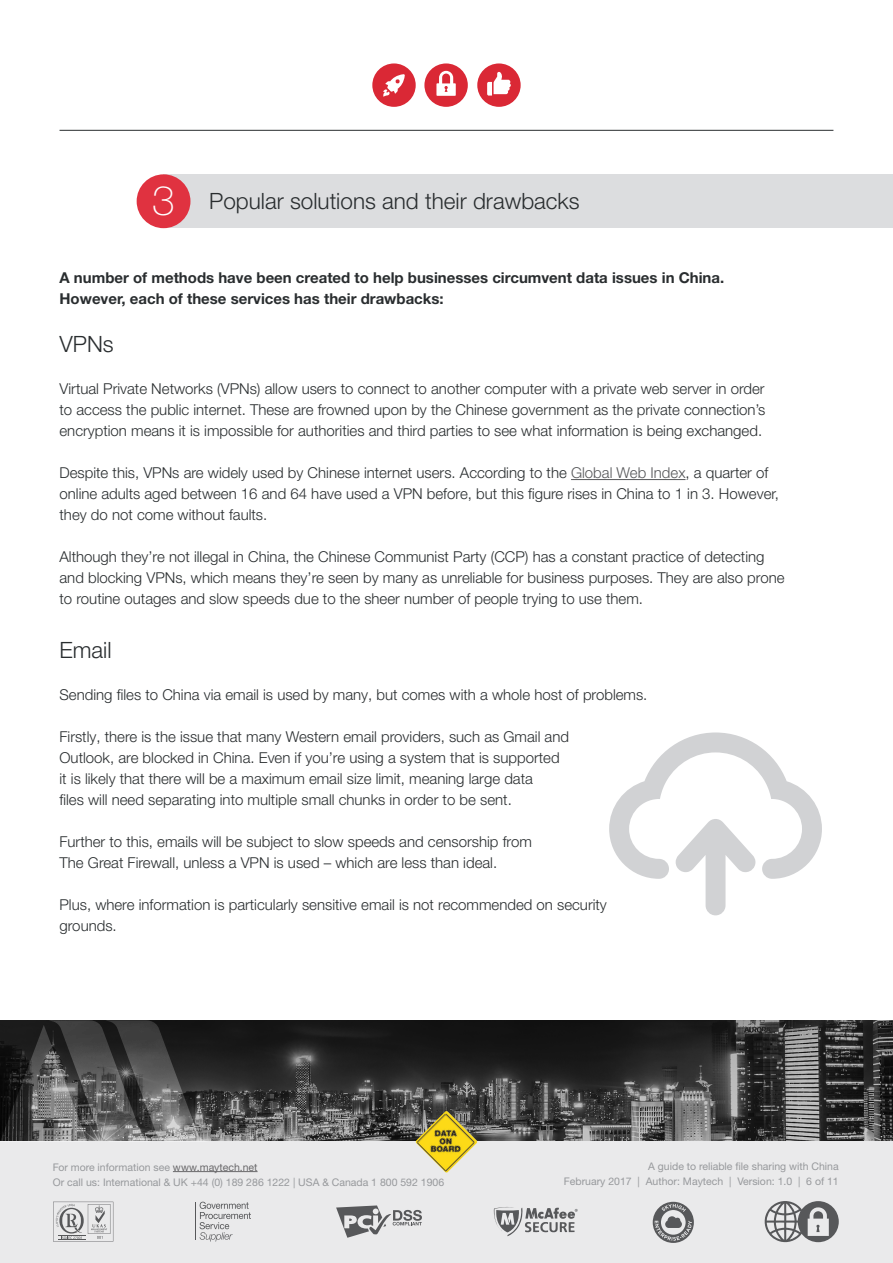
<style>
.page{position:relative;width:893px;height:1263px;background:#fff}
.page>*{position:absolute;margin:0;border:0;box-sizing:border-box;transform-origin:0 0}
.t1{font:100 40.95px "Helvetica Neue LT Pro";color:#fff}
.Body_copy{font:300 22.5px "Helvetica Neue LT Pro";color:#292d2f}
.Body_copy-2{font:300 15px/21px "Helvetica Neue LT Pro";color:#292d2f}
.t2{font:700 15px/21px "Helvetica Neue LT Pro";color:#292d2f}
.t3{font:10.5px/15px "Helvetica Neue LTCYR";color:#97999c}
.MAIN_SECTION_HEADER{font:10.5px "Helvetica Neue LT Pro";color:#97999c}
.s1{color:#57585a}
.s2{color:#69686a}
</style>
<div class="page">
<img style="left:211px;top:1020px;width:682px;height:122px">
<div style="left:0;top:1142px;width:893px;height:121px;background:#eaeaeb"></div>
<hr style="left:173px;top:1171px;width:85px;height:1px;background:#69686a">
<svg style="left:765px;top:1201px;width:74px;height:41px"></svg>
<svg style="left:653px;top:1202px;width:41px;height:41px"></svg>
<hr style="left:195px;top:1202px;width:1px;height:37px;background:#57585a">
<svg style="left:200px;top:1202px;width:51px;height:39px"></svg>
<svg style="left:53px;top:1202px;width:60px;height:39px"></svg>
<svg style="left:336px;top:1205px;width:86px;height:33px"></svg>
<svg style="left:494px;top:1207px;width:84px;height:29px"></svg>
<img style="left:415px;top:1111px;width:63px;height:62px">
<hr style="left:60px;top:130px;width:773px;height:1px;background:#292d2f">
<div style="left:372px;top:63px;width:44px;height:44px;background:#da2835;border-radius:50%"></div>
<svg style="left:383px;top:74px;width:22px;height:23px"></svg>
<div style="left:424px;top:63px;width:44px;height:44px;background:#da2835;border-radius:50%"></div>
<div style="left:477px;top:63px;width:44px;height:44px;background:#da2835;border-radius:50%"></div>
<svg style="left:436px;top:71px;width:20px;height:25px"></svg>
<svg style="left:487px;top:72px;width:24px;height:24px"></svg>
<svg style="left:0;top:1020px;width:211px;height:122px;background:#4c4c4c"></svg>
<div style="left:164px;top:174px;width:729px;height:54px;background:#dcdddf"></div>
<hr style="left:571px;top:479px;width:114px;height:1px;background:#57585a">
<div style="left:137px;top:174px;width:53px;height:54px;background:#e03240;border-radius:50%"></div>
<svg style="left:609px;top:732px;width:213px;height:183px"></svg>
<p class="t1" style="left:152px;top:177px;width:24px">3</p>
<p class="Body_copy" style="left:209px;top:188px;width:372px">Popular solutions and their drawbacks</p>
<p class="t2" style="left:60px;top:266px;width:666px">A number of methods have been created to help businesses circumvent data issues in China.<br>However, each of these services has their drawbacks:</p>
<p class="Body_copy" style="left:60px;top:330px;width:56px">VPNs</p>
<p class="Body_copy-2" style="left:60px;top:378px;width:707px;text-align:justify">Virtual Private Networks (VPNs) allow users to connect to another computer with a private web server in order to access the public internet. These are frowned upon by the Chinese government as the private connection’s encryption means it is impossible for authorities and third parties to see what information is being exchanged.</p>
<p class="Body_copy-2" style="left:60px;top:462px;width:721px">Despite this, VPNs are widely used by Chinese internet users. According to the <span class="s1">Global Web Index</span>, a quarter of online adults aged between 16 and 64 have used a VPN before, but this figure rises in China to 1 in 3. However, they do not come without faults.</p>
<p class="Body_copy-2" style="left:60px;top:546px;width:726px">Although they’re not illegal in China, the Chinese Communist Party (CCP) has a constant practice of detecting and blocking VPNs, which means they’re seen by many as unreliable for business purposes. They are also prone to routine outages and slow speeds due to the sheer number of people trying to use them.</p>
<p class="Body_copy" style="left:60px;top:636px;width:54px">Email</p>
<p class="Body_copy-2" style="left:60px;top:684px;width:589px">Sending files to China via email is used by many, but comes with a whole host of problems.</p>
<p class="Body_copy-2" style="left:60px;top:726px;width:511px">Firstly, there is the issue that many Western email providers, such as Gmail and Outlook, are blocked in China. Even if you’re using a system that is supported it is likely that there will be a maximum email size limit, meaning large data<br>files will need separating into multiple small chunks in order to be sent.</p>
<p class="Body_copy-2" style="left:60px;top:831px;width:474px">Further to this, emails will be subject to slow speeds and censorship from<br>The Great Firewall, unless a VPN is used – which are less than ideal.</p>
<p class="Body_copy-2" style="left:60px;top:894px;width:549px">Plus, where information is particularly sensitive email is not recommended on security grounds.</p>
<p class="t3" style="left:53px;top:1159px;width:393px">For more information see <span class="s2">www.maytech.net<br></span>Or call us: International &amp; UK +44 (0) 189 286 1222 | USA &amp; Canada 1 800 592 1906</p>
<p class="MAIN_SECTION_HEADER" style="left:648px;top:1160px;width:192px">A guide to reliable file sharing with China</p>
<p class="MAIN_SECTION_HEADER" style="left:564px;top:1175px;width:276px">February 2017 | Author: Maytech | Version: 1.0 | 6 of 11</p>
</div>
